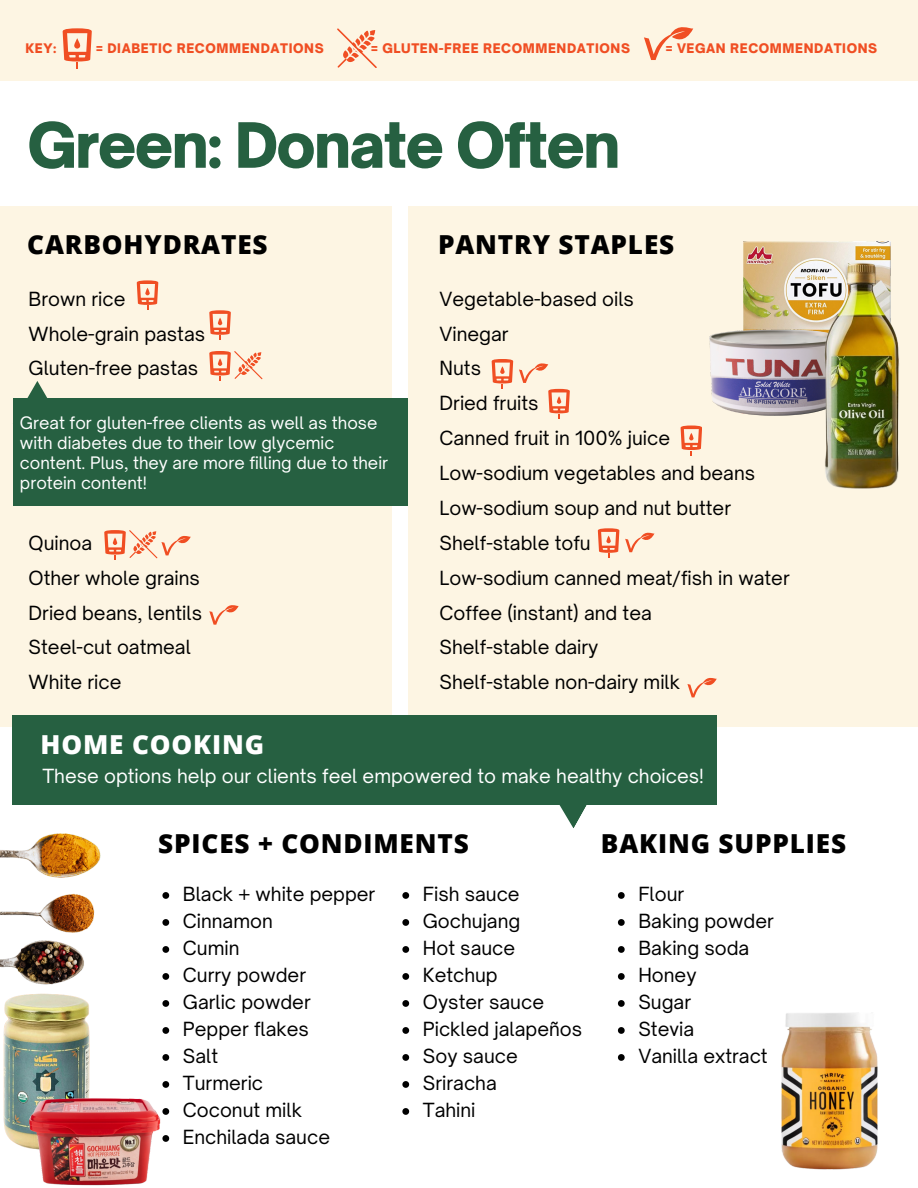
<style>
.page{position:relative;width:918px;height:1188px;background:#fff}
.page>*{position:absolute;margin:0;border:0;box-sizing:border-box;transform-origin:0 0}
.t1{font:900 59.7px "Open Sauce One";letter-spacing:-.03em;color:#266041}
.t2{font:800 26.1px "Open Sans";letter-spacing:.035em;color:#000}
.t3{font:800 26.1px "Open Sans";letter-spacing:.035em;color:#fff}
.t4{font:18.75px "Open Sauce One";color:#000}
.t5{font:18.75px "Open Sauce One";color:#fff}
.t6{font:16.5px/20.2px "Open Sauce One";color:#fff}
.t7{font:900 12.75px "Open Sauce One";letter-spacing:.05em;color:#f04e23}
</style>
<div class="page">
<div style="left:0;top:0;width:918px;height:81px;background:#fdf5e3"></div>
<div style="left:0;top:206px;width:392px;height:521px;background:#fdf5e3"></div>
<svg style="left:63px;top:28px;width:29px;height:41px"></svg>
<svg style="left:337px;top:28px;width:39px;height:40px"></svg>
<svg style="left:644px;top:27px;width:49px;height:33px"></svg>
<div style="left:13px;top:398px;width:395px;height:108px;background:#266041"></div>
<svg style="left:137px;top:280px;width:21px;height:30px"></svg>
<svg style="left:209px;top:310px;width:22px;height:30px"></svg>
<svg style="left:209px;top:351px;width:53px;height:30px"></svg>
<svg style="left:104px;top:530px;width:87px;height:30px"></svg>
<div style="left:408px;top:206px;width:510px;height:521px;background:#fdf5e3"></div>
<svg style="left:27px;top:381px;width:21px;height:17px"></svg>
<svg style="left:209px;top:605px;width:30px;height:20px"></svg>
<svg style="left:548px;top:389px;width:22px;height:30px"></svg>
<svg style="left:492px;top:359px;width:21px;height:30px"></svg>
<svg style="left:519px;top:363px;width:29px;height:20px"></svg>
<svg style="left:681px;top:426px;width:21px;height:29px"></svg>
<svg style="left:598px;top:528px;width:21px;height:30px"></svg>
<svg style="left:625px;top:532px;width:29px;height:20px"></svg>
<svg style="left:687px;top:678px;width:30px;height:19px"></svg>
<img style="left:0;top:833px;width:101px;height:152px">
<div style="left:13px;top:715px;width:704px;height:90px;background:#266041"></div>
<img style="left:691px;top:331px;width:37px;height:108px">
<img style="left:3px;top:993px;width:87px;height:155px">
<img style="left:26px;top:1091px;width:135px;height:95px">
<svg style="left:559px;top:805px;width:28px;height:23px"></svg>
<img style="left:781px;top:1013px;width:97px;height:157px">
<img style="left:728px;top:241px;width:171px;height:248px">
<svg style="left:618px;top:892px;width:7px;height:7px"></svg>
<svg style="left:618px;top:919px;width:7px;height:7px"></svg>
<svg style="left:618px;top:946px;width:7px;height:7px"></svg>
<svg style="left:618px;top:973px;width:7px;height:7px"></svg>
<svg style="left:618px;top:1000px;width:7px;height:7px"></svg>
<svg style="left:618px;top:1027px;width:7px;height:7px"></svg>
<svg style="left:618px;top:1054px;width:7px;height:7px"></svg>
<svg style="left:162px;top:892px;width:7px;height:7px"></svg>
<svg style="left:162px;top:919px;width:7px;height:7px"></svg>
<svg style="left:162px;top:946px;width:7px;height:7px"></svg>
<svg style="left:162px;top:973px;width:7px;height:7px"></svg>
<svg style="left:162px;top:1000px;width:7px;height:7px"></svg>
<svg style="left:162px;top:1027px;width:7px;height:7px"></svg>
<svg style="left:162px;top:1054px;width:7px;height:7px"></svg>
<svg style="left:162px;top:1081px;width:7px;height:7px"></svg>
<svg style="left:162px;top:1108px;width:7px;height:7px"></svg>
<svg style="left:162px;top:1135px;width:7px;height:7px"></svg>
<svg style="left:402px;top:892px;width:7px;height:7px"></svg>
<svg style="left:402px;top:919px;width:7px;height:7px"></svg>
<svg style="left:402px;top:946px;width:7px;height:7px"></svg>
<svg style="left:402px;top:973px;width:7px;height:7px"></svg>
<svg style="left:402px;top:1000px;width:7px;height:7px"></svg>
<svg style="left:402px;top:1027px;width:7px;height:7px"></svg>
<svg style="left:402px;top:1054px;width:7px;height:7px"></svg>
<svg style="left:402px;top:1081px;width:7px;height:7px"></svg>
<svg style="left:402px;top:1108px;width:7px;height:7px"></svg>
<p class="t7" style="left:26px;top:40px;width:33px">KEY:</p>
<p class="t7" style="left:96px;top:40px;width:229px">= DIABETIC RECOMMENDATIONS</p>
<p class="t7" style="left:371px;top:40px;width:260px">= GLUTEN-FREE RECOMMENDATIONS</p>
<p class="t7" style="left:666px;top:40px;width:213px">= VEGAN RECOMMENDATIONS</p>
<p class="t1" style="left:28px;top:108px;width:594px">Green: Donate Often</p>
<p class="t2" style="left:27px;top:226px;width:242px">CARBOHYDRATES</p>
<p class="t2" style="left:438px;top:226px;width:238px">PANTRY STAPLES</p>
<p class="t4" style="left:29px;top:287px;width:98px">Brown rice</p>
<p class="t4" style="left:29px;top:322px;width:178px">Whole-grain pastas</p>
<p class="t4" style="left:29px;top:357px;width:171px">Gluten-free pastas</p>
<p class="t6" style="left:20px;top:412px;width:370px">Great for gluten-free clients as well as those with diabetes due to their low glycemic content. Plus, they are more filling due to their protein content!</p>
<p class="t4" style="left:29px;top:531px;width:65px">Quinoa</p>
<p class="t4" style="left:29px;top:566px;width:173px">Other whole grains</p>
<p class="t4" style="left:29px;top:601px;width:175px">Dried beans, lentils</p>
<p class="t4" style="left:29px;top:636px;width:164px">Steel-cut oatmeal</p>
<p class="t4" style="left:29px;top:671px;width:94px">White rice</p>
<p class="t3" style="left:41px;top:726px;width:225px">HOME COOKING</p>
<p class="t4" style="left:440px;top:287px;width:196px">Vegetable-based oils</p>
<p class="t4" style="left:440px;top:322px;width:71px">Vinegar</p>
<p class="t4" style="left:440px;top:357px;width:43px">Nuts</p>
<p class="t4" style="left:440px;top:392px;width:101px">Dried fruits</p>
<p class="t4" style="left:440px;top:426px;width:232px">Canned fruit in 100% juice</p>
<p class="t4" style="left:440px;top:461px;width:317px">Low-sodium vegetables and beans</p>
<p class="t4" style="left:440px;top:496px;width:293px">Low-sodium soup and nut butter</p>
<p class="t4" style="left:440px;top:531px;width:153px">Shelf-stable tofu</p>
<p class="t4" style="left:440px;top:566px;width:352px">Low-sodium canned meat/fish in water</p>
<p class="t4" style="left:440px;top:601px;width:214px">Coffee (instant) and tea</p>
<p class="t4" style="left:440px;top:636px;width:160px">Shelf-stable dairy</p>
<p class="t4" style="left:440px;top:671px;width:242px">Shelf-stable non-dairy milk</p>
<p class="t5" style="left:42px;top:764px;width:663px">These options help our clients feel empowered to make healthy choices!</p>
<p class="t2" style="left:158px;top:826px;width:312px">SPICES + CONDIMENTS</p>
<p class="t4" style="left:183px;top:882px;width:194px">Black + white pepper</p>
<p class="t4" style="left:183px;top:909px;width:91px">Cinnamon</p>
<p class="t4" style="left:183px;top:936px;width:58px">Cumin</p>
<p class="t4" style="left:183px;top:963px;width:125px">Curry powder</p>
<p class="t4" style="left:183px;top:990px;width:129px">Garlic powder</p>
<p class="t4" style="left:183px;top:1017px;width:128px">Pepper flakes</p>
<p class="t4" style="left:183px;top:1044px;width:37px">Salt</p>
<p class="t4" style="left:183px;top:1071px;width:82px">Turmeric</p>
<p class="t4" style="left:183px;top:1098px;width:121px">Coconut milk</p>
<p class="t4" style="left:183px;top:1125px;width:149px">Enchilada sauce</p>
<p class="t4" style="left:423px;top:882px;width:98px">Fish sauce</p>
<p class="t4" style="left:423px;top:909px;width:99px">Gochujang</p>
<p class="t4" style="left:423px;top:936px;width:94px">Hot sauce</p>
<p class="t4" style="left:423px;top:963px;width:76px">Ketchup</p>
<p class="t4" style="left:423px;top:990px;width:123px">Oyster sauce</p>
<p class="t4" style="left:423px;top:1017px;width:161px">Pickled jalapeños</p>
<p class="t4" style="left:423px;top:1044px;width:96px">Soy sauce</p>
<p class="t4" style="left:423px;top:1071px;width:75px">Sriracha</p>
<p class="t4" style="left:423px;top:1098px;width:54px">Tahini</p>
<p class="t2" style="left:601px;top:826px;width:247px">BAKING SUPPLIES</p>
<p class="t4" style="left:638px;top:882px;width:47px">Flour</p>
<p class="t4" style="left:638px;top:909px;width:137px">Baking powder</p>
<p class="t4" style="left:638px;top:936px;width:112px">Baking soda</p>
<p class="t4" style="left:638px;top:963px;width:60px">Honey</p>
<p class="t4" style="left:638px;top:990px;width:54px">Sugar</p>
<p class="t4" style="left:638px;top:1017px;width:57px">Stevia</p>
<p class="t4" style="left:638px;top:1044px;width:131px">Vanilla extract</p>
</div>
